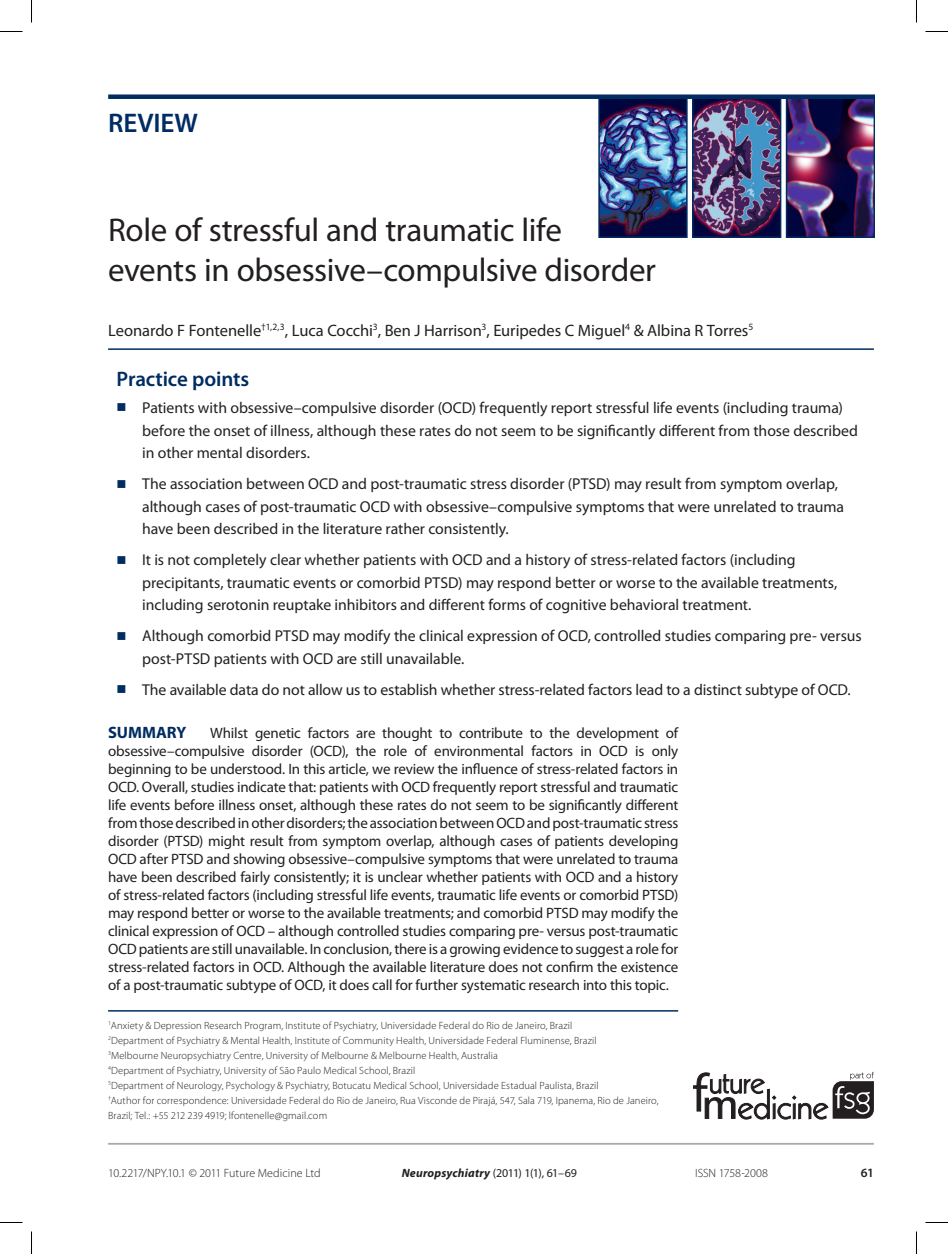
<style>
.page{position:relative;width:948px;height:1254px;background:#fff}
.page>*{position:absolute;margin:0;border:0;box-sizing:border-box;transform-origin:0 0}
.t1{font:33px/39.6px "Myriad Pro";letter-spacing:-.015em;color:#231f20}
.t2{font:600 27px "Myriad Pro";color:#002c62}
.t3{font:600 21px "Myriad Pro";letter-spacing:-.01em;color:#002c62}
.t4{font:16.5px "Myriad Pro";letter-spacing:-.005em;color:#231f20}
.t5{font:700 16.5px "Myriad Pro";letter-spacing:-.005em;color:#002c62}
.t6{font:15.75px/22.5px "Myriad Pro";letter-spacing:-.005em;color:#231f20}
.t7{font:15px/18px "Myriad Pro";letter-spacing:-.015em;color:#231f20;text-align:justify}
.t8{font:600 12.75px "Myriad Pro";color:#231f20}
.t9{font:300 12px "Myriad Pro";letter-spacing:-.005em;color:#231f20}
.t10{font:12px "Myriad Pro";letter-spacing:-.035em;color:#231f20}
.t11{font:300 10.5px/15px "Myriad Pro";letter-spacing:.01em;color:#231f20}
.s1{font-weight:700;font-style:italic}
</style>
<div class="page">
<hr style="left:108px;top:1142px;width:765px;height:2px;background:#a8a9ad">
<hr style="left:108px;top:1010px;width:570px;height:1px;background:#002c62">
<hr style="left:108px;top:348px;width:765px;height:2px;background:#002c62">
<svg style="left:693px;top:1072px;width:180px;height:47px"></svg>
<img style="left:601px;top:100px;width:83px;height:135px">
<div style="left:598px;top:97px;width:89px;height:141px;border:2px solid #002c62"></div>
<img style="left:695px;top:100px;width:83px;height:135px">
<div style="left:692px;top:97px;width:89px;height:141px;border:2px solid #002c62"></div>
<img style="left:788px;top:100px;width:84px;height:135px">
<div style="left:785px;top:97px;width:90px;height:141px;border:2px solid #002c62"></div>
<div style="left:108px;top:94px;width:767px;height:5px;background:#002c62"></div>
<div style="left:874px;top:89px;width:21px;height:159px;background:#fff"></div>
<svg style="left:0;top:31px;width:22px;height:1px"></svg>
<svg style="left:925px;top:31px;width:22px;height:1px"></svg>
<svg style="left:0;top:1222px;width:22px;height:1px"></svg>
<svg style="left:925px;top:1222px;width:22px;height:1px"></svg>
<svg style="left:31px;top:0;width:1px;height:23px"></svg>
<svg style="left:31px;top:1231px;width:1px;height:23px"></svg>
<svg style="left:916px;top:0;width:1px;height:23px"></svg>
<svg style="left:916px;top:1231px;width:1px;height:23px"></svg>
<h2 class="t2" style="left:108px;top:106px;width:91px">Review</h2>
<h1 class="t1" style="left:108px;top:210px;width:549px">Role of stressful and traumatic life events in obsessive–compulsive disorder</h1>
<p class="t4" style="left:108px;top:320px;width:646px">Leonardo F Fontenelle<sup>†1,2,3</sup>, Luca Cocchi<sup>3</sup>, Ben J Harrison<sup>3</sup>, Euripedes C Miguel<sup>4</sup> &amp; Albina R Torres<sup>5</sup></p>
<h3 class="t3" style="left:117px;top:366px;width:134px">Practice points</h3>
<p class="t6" style="left:142px;top:396px;width:717px">Patients with obsessive–compulsive disorder (OCD) frequently report stressful life events (including trauma) before the onset of illness, although these rates do not seem to be significantly different from those described in other mental disorders.</p>
<p class="t6" style="left:142px;top:472px;width:703px">The association between OCD and post-traumatic stress disorder (PTSD) may result from symptom overlap, although cases of post-traumatic OCD with obsessive–compulsive symptoms that were unrelated to trauma have been described in the literature rather consistently.</p>
<p class="t6" style="left:142px;top:548px;width:696px">It is not completely clear whether patients with OCD and a history of stress-related factors (including precipitants, traumatic events or comorbid PTSD) may respond better or worse to the available treatments, including serotonin reuptake inhibitors and different forms of cognitive behavioral treatment.</p>
<p class="t6" style="left:142px;top:624px;width:721px">Although comorbid PTSD may modify the clinical expression of OCD, controlled studies comparing pre- versus post-PTSD patients with OCD are still unavailable.</p>
<p class="t6" style="left:142px;top:678px;width:710px">The available data do not allow us to establish whether stress-related factors lead to a distinct subtype of OCD.</p>
<p class="t5" style="left:108px;top:722px;width:80px">SUMMARY</p>
<p class="t7" style="left:108px;top:724px;width:571px;text-indent:102px">Whilst genetic factors are thought to contribute to the development of obsessive–compulsive disorder (OCD), the role of environmental factors in OCD is only beginning to be understood. In this article, we review the influence of stress-related factors in OCD. Overall, studies indicate that: patients with OCD frequently report stressful and traumatic life events before illness onset, although these rates do not seem to be significantly different from those described in other disorders; the association between OCD and post-traumatic stress disorder (PTSD) might result from symptom overlap, although cases of patients developing OCD after PTSD and showing obsessive–compulsive symptoms that were unrelated to trauma have been described fairly consistently; it is unclear whether patients with OCD and a history of stress-related factors (including stressful life events, traumatic life events or comorbid PTSD) may respond better or worse to the available treatments; and comorbid PTSD may modify the clinical expression of OCD – although controlled studies comparing pre- versus post-traumatic OCD patients are still unavailable. In conclusion, there is a growing evidence to suggest a role for stress-related factors in OCD. Although the available literature does not confirm the existence of a post-traumatic subtype of OCD, it does call for further systematic research into this topic.</p>
<p class="t11" style="left:108px;top:1017px;width:552px"><sup>1</sup>Anxiety &amp; Depression Research Program, Institute of Psychiatry, Universidade Federal do Rio de Janeiro, Brazil<br><sup>2</sup>Department of Psychiatry &amp; Mental Health, Institute of Community Health, Universidade Federal Fluminense, Brazil<br><sup>3</sup>Melbourne Neuropsychiatry Centre, University of Melbourne &amp; Melbourne Health, Australia<br><sup>4</sup>Department of Psychiatry, University of São Paulo Medical School, Brazil<br><sup>5</sup>Department of Neurology, Psychology &amp; Psychiatry, Botucatu Medical School, Universidade Estadual Paulista, Brazil<br><sup>†</sup>Author for correspondence: Universidade Federal do Rio de Janeiro, Rua Visconde de Pirajá, 547, Sala 719, Ipanema, Rio de Janeiro, Brazil; Tel.: +55 212 239 4919; lfontenelle@gmail.com</p>
<p class="t9" style="left:108px;top:1165px;width:214px">10.2217/NPY.10.1 © 2011 Future Medicine Ltd</p>
<p class="t10" style="left:401px;top:1165px;width:177px"><span class="s1">Neuropsychiatry</span> (2011) 1(1), 61–69</p>
<p class="t9" style="left:695px;top:1165px;width:74px">ISSN 1758-2008</p>
<p class="t8" style="left:860px;top:1164px;width:15px">61</p>
</div>
